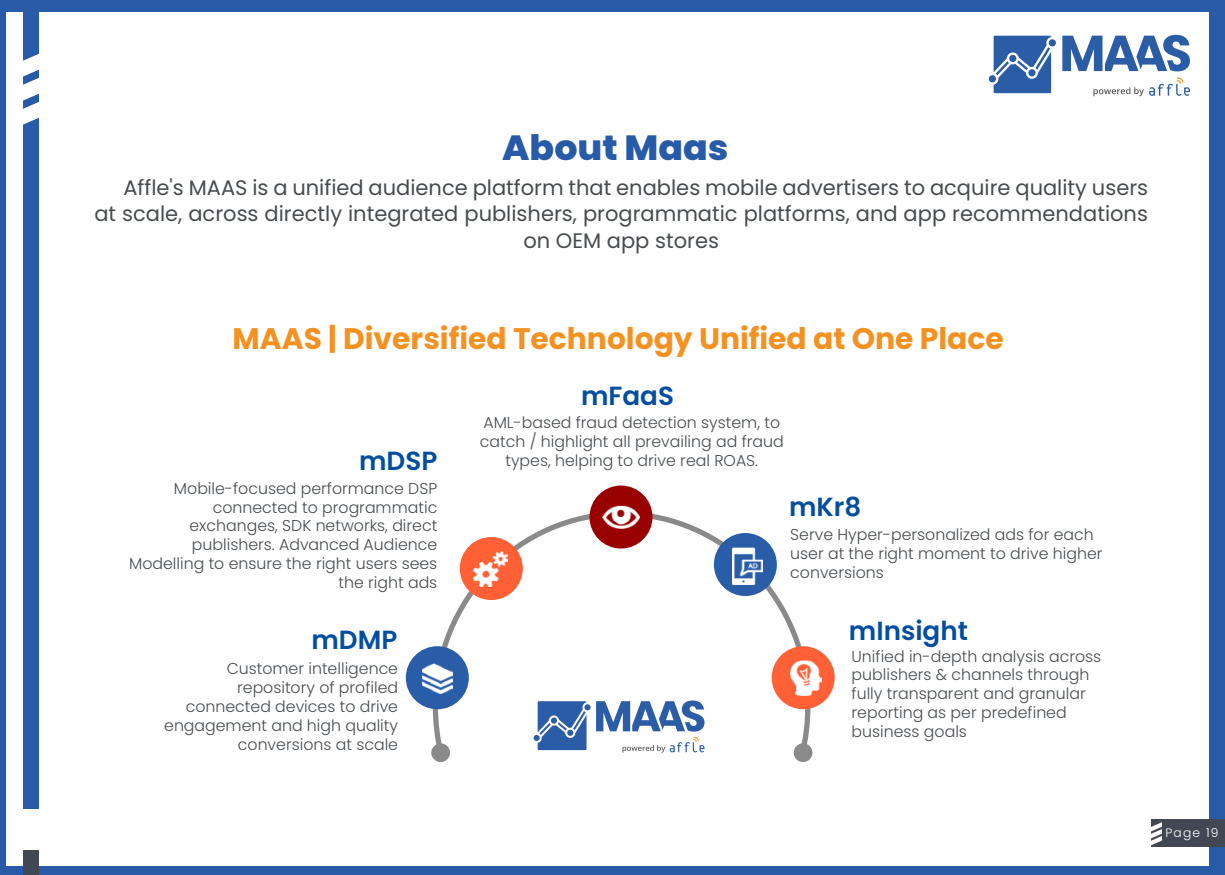
<style>
.page{position:relative;width:1225px;height:875px;background:#285ba7}
.page>*{position:absolute;margin:0;border:0;box-sizing:border-box;transform-origin:0 0}
.t1{font:800 35px "Poppins";color:#285ba7;scale:1.04 1}
.t2{font:700 29.75px "Poppins";color:#f59120}
.t3{font:600 26.25px "Poppins";color:#034ea1}
.t4{font:21px "Poppins";color:#474b4f}
.t5{font:300 15.75px/18.9px "Poppins";color:#474b4f}
.t6{font:300 12.25px "Poppins";letter-spacing:.1em;color:#fff}
</style>
<div class="page">
<div style="left:6px;top:12px;width:1202px;height:854px;background:#fff"></div>
<div style="left:23px;top:0;width:16px;height:808px;background:#285ba7"></div>
<div style="left:23px;top:850px;width:16px;height:25px;background:#414753"></div>
<svg style="left:23px;top:53px;width:16px;height:72px"></svg>
<div style="left:1152px;top:819px;width:73px;height:28px;background:#414753"></div>
<svg style="left:1151px;top:822px;width:11px;height:25px"></svg>
<svg style="left:1062px;top:35px;width:128px;height:61px"></svg>
<div style="left:1049px;top:39px;width:7px;height:7px;background:#2b5ca6;border-radius:50%"></div>
<div style="left:989px;top:75px;width:7px;height:7px;background:#2b5ca6;border-radius:50%"></div>
<svg style="left:994px;top:36px;width:57px;height:57px;background:#4973b2"></svg>
<div style="left:1009px;top:55px;width:7px;height:7px;background:#2b5ca6;border-radius:50%"></div>
<svg style="left:430px;top:509px;width:383px;height:253px"></svg>
<div style="left:406px;top:646px;width:63px;height:63px;background:#2a5da8;border-radius:50%"></div>
<img style="left:422px;top:664px;width:30px;height:30px">
<div style="left:460px;top:537px;width:63px;height:63px;background:#ff6035;border-radius:50%"></div>
<img style="left:474px;top:551px;width:34px;height:35px">
<div style="left:714px;top:533px;width:63px;height:63px;background:#2a5da8;border-radius:50%"></div>
<img style="left:733px;top:548px;width:29px;height:37px">
<div style="left:590px;top:486px;width:63px;height:63px;background:#900;border-radius:50%"></div>
<img style="left:603px;top:506px;width:36px;height:23px">
<div style="left:772px;top:646px;width:63px;height:63px;background:#ff6035;border-radius:50%"></div>
<img style="left:791px;top:661px;width:30px;height:34px">
<h1 class="t1" style="left:502px;top:128px;width:219px">About Maas</h1>
<h3 class="t4" style="left:124px;top:175px;width:1026px">Affle's MAAS is a unified audience platform that enables mobile advertisers to acquire quality users</h3>
<h3 class="t4" style="left:94px;top:202px;width:1055px">at scale, across directly integrated publishers, programmatic platforms, and app recommendations</h3>
<h3 class="t4" style="left:523px;top:228px;width:197px">on OEM app stores</h3>
<h2 class="t2" style="left:233px;top:321px;width:773px">MAAS | Diversified Technology Unified at One Place</h2>
<h3 class="t3" style="left:581px;top:380px;width:95px">mFaaS</h3>
<h3 class="t3" style="left:359px;top:445px;width:80px">mDSP</h3>
<p class="t5" style="left:129px;top:479px;width:310px;text-align:right">Mobile-focused performance DSP connected to programmatic exchanges, SDK networks, direct publishers. Advanced Audience<br>Modelling to ensure the right users sees the right ads</p>
<h3 class="t3" style="left:311px;top:625px;width:87px">mDMP</h3>
<p class="t5" style="left:164px;top:659px;width:235px;text-align:right">Customer intelligence repository of profiled connected devices to drive engagement and high quality conversions at scale</p>
<p class="t5" style="left:480px;top:414px;width:305px;text-align:center">AML-based fraud detection system, to catch / highlight all prevailing ad fraud types, helping to drive real ROAS.</p>
<h3 class="t3" style="left:789px;top:492px;width:74px">mKr8</h3>
<p class="t5" style="left:790px;top:525px;width:314px">Serve Hyper-personalized ads for each user at the right moment to drive higher conversions</p>
<h3 class="t3" style="left:849px;top:615px;width:121px">mInsight</h3>
<p class="t5" style="left:852px;top:647px;width:251px">Unified in-depth analysis across publishers &amp; channels through fully transparent and granular reporting as per predefined business goals</p>
<p class="t6" style="left:1165px;top:825px;width:55px">Page 19</p>
</div>
